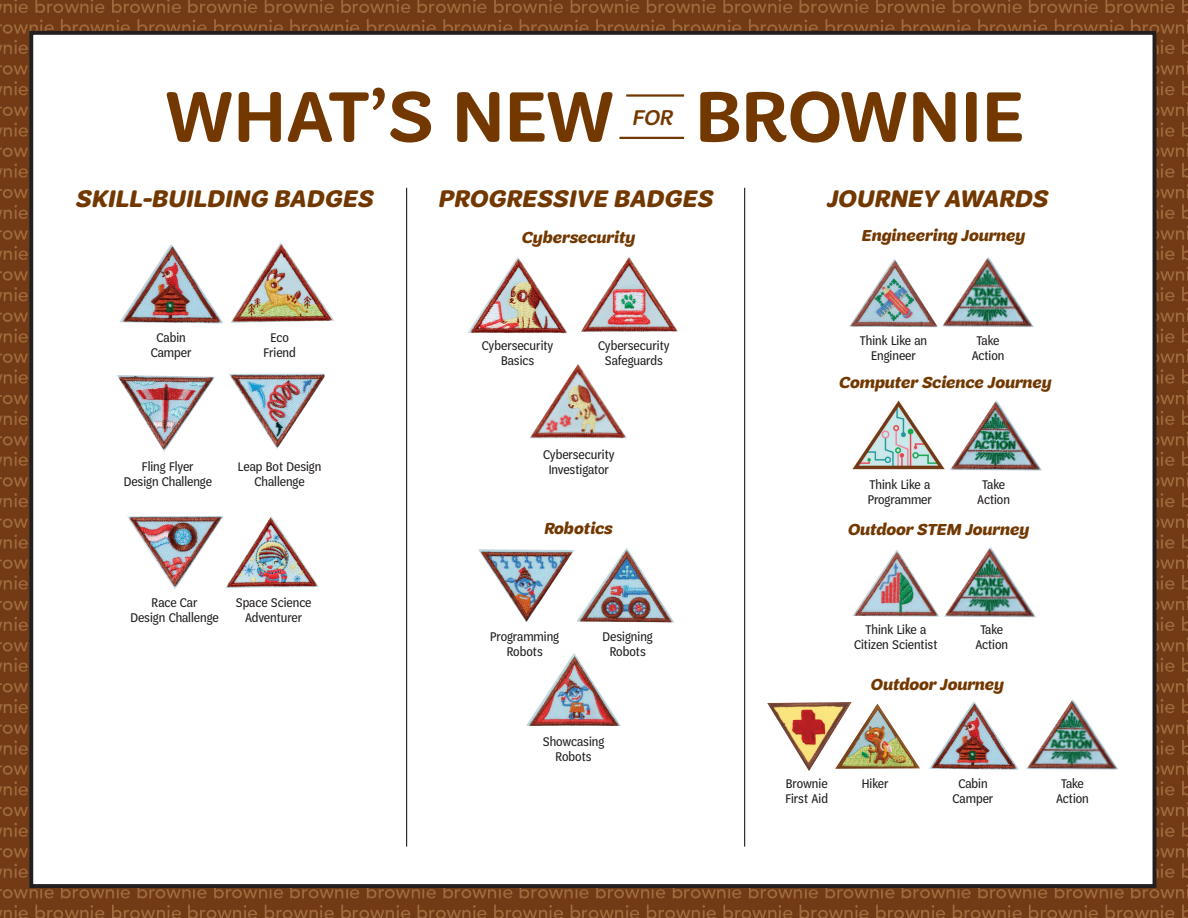
<style>
.page{position:relative;width:1188px;height:918px;background:#fff}
.page>*{position:absolute;margin:0;border:0;box-sizing:border-box;transform-origin:0 0}
.t1{font:600 75.9px "Trefoil Sans";letter-spacing:.01em;color:#723800}
.t2{font:italic 700 25.35px "Trefoil Sans";letter-spacing:.01em;color:#723800}
.t3{font:italic 500 22.8px "Trefoil Sans";color:#723800}
.t4{font:italic 700 16.8px "Trefoil Sans";color:#723800}
.t5{font:13.5px/15px "Trefoil Sans Cond";color:#231f20;text-align:center}
</style>
<div class="page">
<img style="left:0;top:0;width:1188px;height:918px">
<div style="left:31px;top:33px;width:1123px;height:853px;background:#fff"></div>
<div style="left:29px;top:31px;width:1127px;height:857px;border:4px solid #231f20"></div>
<hr style="left:626px;top:94px;width:58px;height:3px;background:#723800">
<hr style="left:619px;top:137px;width:65px;height:2px;background:#723800">
<img style="left:117px;top:375px;width:98px;height:77px">
<img style="left:228px;top:374px;width:97px;height:75px">
<img style="left:127px;top:516px;width:97px;height:73px">
<img style="left:225px;top:516px;width:94px;height:72px">
<img style="left:120px;top:244px;width:103px;height:80px">
<img style="left:230px;top:243px;width:105px;height:80px">
<img style="left:478px;top:549px;width:96px;height:73px">
<img style="left:576px;top:547px;width:98px;height:75px">
<img style="left:526px;top:653px;width:95px;height:73px">
<img style="left:468px;top:257px;width:100px;height:76px">
<img style="left:581px;top:257px;width:97px;height:75px">
<img style="left:530px;top:364px;width:97px;height:75px">
<img style="left:849px;top:258px;width:89px;height:69px">
<img style="left:942px;top:257px;width:92px;height:70px">
<img style="left:852px;top:550px;width:88px;height:67px">
<img style="left:944px;top:547px;width:92px;height:70px">
<img style="left:950px;top:400px;width:92px;height:71px">
<img style="left:852px;top:401px;width:92px;height:69px">
<img style="left:767px;top:702px;width:85px;height:69px">
<img style="left:835px;top:704px;width:85px;height:65px">
<img style="left:929px;top:702px;width:89px;height:68px">
<img style="left:1026px;top:699px;width:92px;height:71px">
<hr style="left:406px;top:188px;width:1px;height:659px;background:#231f20">
<hr style="left:744px;top:188px;width:1px;height:659px;background:#231f20">
<h1 class="t1" style="left:165px;top:75px;width:450px">WHAT’S NEW</h1>
<h3 class="t3" style="left:632px;top:105px;width:42px">FOR</h3>
<h1 class="t1" style="left:695px;top:75px;width:329px">BROWNIE</h1>
<h2 class="t2" style="left:75px;top:184px;width:299px">SKILL-BUILDING BADGES</h2>
<h2 class="t2" style="left:438px;top:184px;width:276px">PROGRESSIVE BADGES</h2>
<h2 class="t2" style="left:826px;top:184px;width:223px">JOURNEY AWARDS</h2>
<p class="t5" style="left:151px;top:330px;width:42px">Cabin<br>Camper</p>
<p class="t5" style="left:264px;top:330px;width:34px">Eco<br>Friend</p>
<p class="t5" style="left:124px;top:459px;width:90px">Fling Flyer<br>Design Challenge</p>
<p class="t5" style="left:238px;top:459px;width:85px">Leap Bot Design<br>Challenge</p>
<p class="t5" style="left:130px;top:595px;width:90px">Race Car<br>Design Challenge</p>
<p class="t5" style="left:236px;top:595px;width:77px">Space Science<br>Adventurer</p>
<p class="t4" style="left:521px;top:228px;width:115px">Cybersecurity</p>
<p class="t5" style="left:482px;top:338px;width:73px">Cybersecurity<br>Basics</p>
<p class="t5" style="left:598px;top:338px;width:73px">Cybersecurity<br>Safeguards</p>
<p class="t5" style="left:543px;top:447px;width:73px">Cybersecurity<br>Investigator</p>
<p class="t4" style="left:544px;top:519px;width:70px">Robotics</p>
<p class="t5" style="left:490px;top:629px;width:70px">Programming<br>Robots</p>
<p class="t5" style="left:603px;top:629px;width:52px">Designing<br>Robots</p>
<p class="t5" style="left:543px;top:734px;width:63px">Showcasing<br>Robots</p>
<p class="t4" style="left:861px;top:226px;width:165px">Engineering Journey</p>
<p class="t5" style="left:860px;top:333px;width:69px">Think Like an<br>Engineer</p>
<p class="t5" style="left:972px;top:333px;width:34px">Take<br>Action</p>
<p class="t4" style="left:838px;top:373px;width:214px">Computer Science Journey</p>
<p class="t5" style="left:868px;top:477px;width:66px;text-align:left">Think Like a<br>Programmer</p>
<p class="t5" style="left:977px;top:477px;width:34px">Take<br>Action</p>
<p class="t4" style="left:847px;top:520px;width:183px">Outdoor STEM Journey</p>
<p class="t5" style="left:854px;top:622px;width:85px">Think Like a<br>Citizen Scientist</p>
<p class="t5" style="left:975px;top:622px;width:34px">Take<br>Action</p>
<p class="t4" style="left:870px;top:675px;width:135px">Outdoor Journey</p>
<p class="t5" style="left:785px;top:776px;width:44px;text-align:left">Brownie<br>First Aid</p>
<p class="t5" style="left:862px;top:776px;width:28px">Hiker</p>
<p class="t5" style="left:953px;top:776px;width:42px">Cabin<br>Camper</p>
<p class="t5" style="left:1056px;top:776px;width:34px">Take<br>Action</p>
</div>
